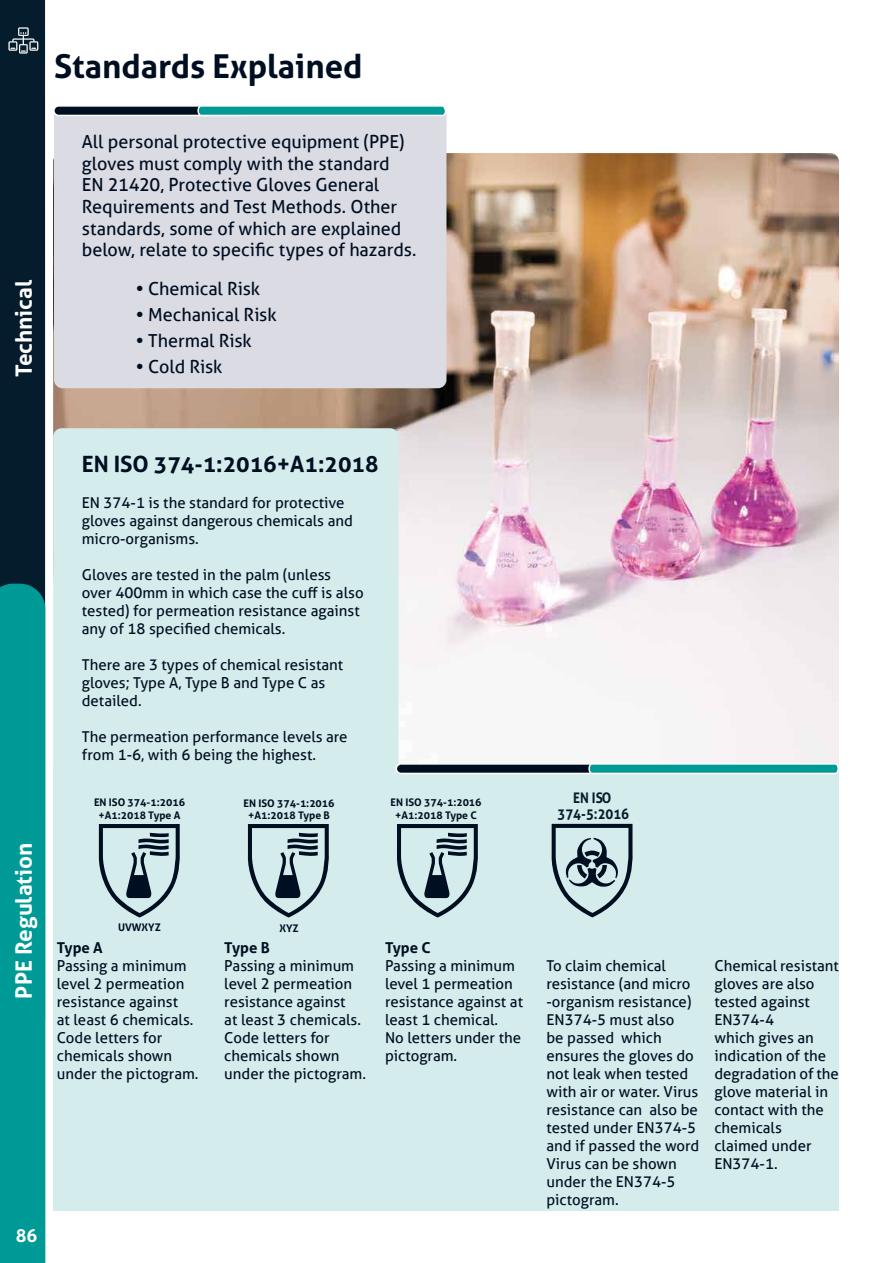
<style>
.page{position:relative;width:893px;height:1263px;background:#fff}
.page>*{position:absolute;margin:0;border:0;box-sizing:border-box;transform-origin:0 0}
.t1{font:700 33px "Aller";color:#000e22}
.t2{font:700 22.5px "Aller";color:#000e22}
.t3{font:700 22.5px "Aller";color:#fff}
.t4{font:18px/21.6px "Aller";letter-spacing:-.005em;color:#000e22}
.t5{font:700 18px "Aller";color:#fff}
.t6{font:15px/18px "Aller";color:#000e22}
.t7{font:700 15px "Aller";color:#000e22}
.t8{font:700 14.7px/15.8px "Aller";color:#051c2c;text-align:center;scale:.9 1}
.t9{font:700 10.5px/12.6px "Aller";color:#000e22;text-align:center}
.s1{font-weight:700}
</style>
<div class="page">
<div style="left:0;top:0;width:45px;height:584px;background:#051c2c"></div>
<div style="left:0;top:584px;width:45px;height:679px;background:#009a96"></div>
<svg style="left:9px;top:27px;width:29px;height:27px"></svg>
<div style="left:53px;top:766px;width:786px;height:445px;background:#d5ecec"></div>
<img style="left:53px;top:153px;width:786px;height:609px">
<div style="left:54px;top:105px;width:392px;height:283px;background:#dbdce3;border-radius:9px"></div>
<div style="left:53px;top:428px;width:346px;height:349px;background:#d5ecec;border-radius:9px"></div>
<svg style="left:98px;top:824px;width:82px;height:93px"></svg>
<svg style="left:248px;top:824px;width:81px;height:93px"></svg>
<svg style="left:397px;top:824px;width:81px;height:93px"></svg>
<svg style="left:551px;top:824px;width:82px;height:93px"></svg>
<div style="left:54px;top:106px;width:193px;height:9px;background:#000e22;border-radius:5px"></div>
<div style="left:53px;top:105px;width:195px;height:11px;border:2px solid #fff;border-radius:5px"></div>
<svg style="left:197px;top:105px;width:250px;height:12px;background:#54b9b7"></svg>
<div style="left:396px;top:764px;width:208px;height:9px;background:#000e22;border-radius:5px"></div>
<div style="left:396px;top:763px;width:209px;height:11px;border:2px solid #fff;border-radius:5px"></div>
<svg style="left:588px;top:762px;width:251px;height:13px"></svg>
<h2 class="t3" style="left:10px;top:377px;width:98px;rotate:-90deg">Technical</h2>
<h1 class="t1" style="left:54px;top:46px;width:310px">Standards Explained</h1>
<p class="t4" style="left:82px;top:131px;width:336px">All personal protective equipment (PPE) gloves must comply with the standard<br>EN 21420, Protective Gloves General Requirements and Test Methods. Other standards, some of which are explained below, relate to specific types of hazards.</p>
<p class="t4" style="left:136px;top:278px;width:126px"><span class="s1">•</span> Chemical Risk</p>
<p class="t4" style="left:136px;top:304px;width:142px"><span class="s1">•</span> Mechanical Risk</p>
<p class="t4" style="left:136px;top:330px;width:118px"><span class="s1">•</span> Thermal Risk</p>
<p class="t4" style="left:136px;top:356px;width:88px"><span class="s1">•</span> Cold Risk</p>
<h2 class="t3" style="left:10px;top:998px;width:157px;rotate:-90deg">PPE Regulation</h2>
<p class="t5" style="left:16px;top:1225px;width:23px">86</p>
<h2 class="t2" style="left:82px;top:450px;width:298px">EN ISO 374-1:2016+A1:2018</h2>
<p class="t6" style="left:82px;top:493px;width:273px">EN 374-1 is the standard for protective gloves against dangerous chemicals and micro-organisms.</p>
<p class="t6" style="left:82px;top:565px;width:283px">Gloves are tested in the palm (unless over 400mm in which case the cuff is also tested) for permeation resistance against any of 18 specified chemicals.</p>
<p class="t6" style="left:82px;top:655px;width:263px">There are 3 types of chemical resistant gloves; Type A, Type B and Type C as detailed.</p>
<p class="t6" style="left:82px;top:727px;width:267px">The permeation performance levels are from 1-6, with 6 being the highest.</p>
<p class="t9" style="left:94px;top:796px;width:92px">EN ISO 374-1:2016 +A1:2018 Type A</p>
<p class="t9" style="left:244px;top:797px;width:92px">EN ISO 374-1:2016 +A1:2018 Type B</p>
<p class="t9" style="left:391px;top:796px;width:92px">EN ISO 374-1:2016 +A1:2018 Type C</p>
<p class="t9" style="left:118px;top:921px;width:44px">UVWXYZ</p>
<p class="t9" style="left:279px;top:922px;width:21px">XYZ</p>
<p class="t8" style="left:557px;top:789px;width:81px">EN ISO<br>374-5:2016</p>
<p class="t7" style="left:57px;top:938px;width:48px">Type A</p>
<p class="t6" style="left:57px;top:956px;width:143px">Passing a minimum level 2 permeation resistance against<br>at least 6 chemicals.<br>Code letters for chemicals shown under the pictogram.</p>
<p class="t7" style="left:224px;top:938px;width:47px">Type B</p>
<p class="t6" style="left:224px;top:956px;width:143px">Passing a minimum level 2 permeation resistance against<br>at least 3 chemicals.<br>Code letters for chemicals shown under the pictogram.</p>
<p class="t7" style="left:385px;top:938px;width:47px">Type C</p>
<p class="t6" style="left:385px;top:956px;width:139px">Passing a minimum level 1 permeation resistance against at least 1 chemical.<br>No letters under the pictogram.</p>
<p class="t6" style="left:546px;top:956px;width:154px">To claim chemical resistance (and micro -organism resistance)<br>EN374-5 must also<br>be passed which ensures the gloves do not leak when tested with air or water. Virus resistance can also be tested under EN374-5 and if passed the word<br>Virus can be shown under the EN374-5 pictogram.</p>
<p class="t6" style="left:714px;top:956px;width:126px">Chemical resistant gloves are also tested against<br>EN374-4<br>which gives an indication of the degradation of the glove material in contact with the chemicals claimed under<br>EN374-1.</p>
</div>
